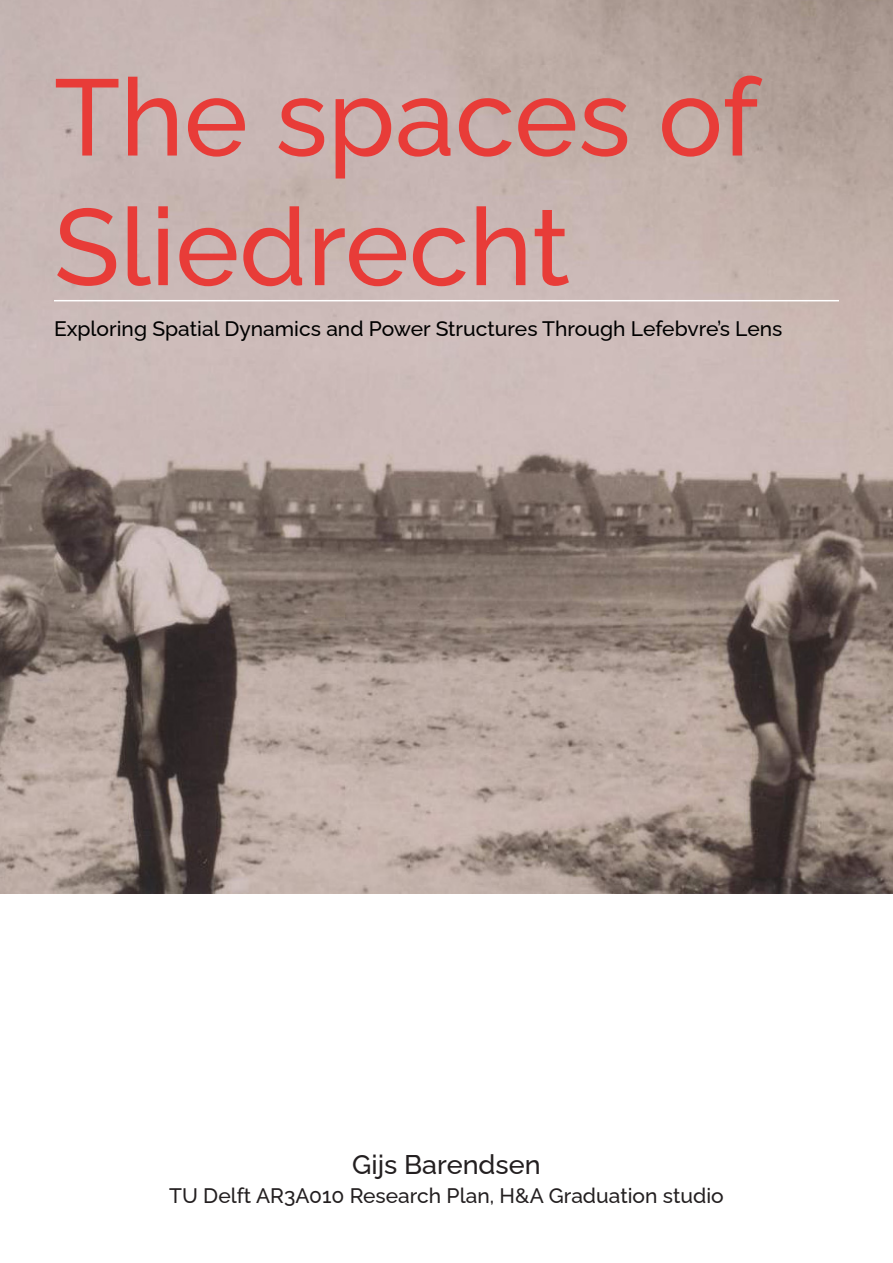
<style>
.page{position:relative;width:893px;height:1263px;background:#fff}
.page>*{position:absolute;margin:0;border:0;box-sizing:border-box;transform-origin:0 0}
.Main_title{font:500 108px/129.6px "Raleway";color:#e83c38}
.Name_and_credentials{font:500 27px "Raleway";color:#231f20}
.Sub_Sub_Heading{font:500 21px "Raleway";color:#000}
.Name_and_credentials-2{font:500 21px "Raleway";color:#231f20}
</style>
<div class="page">
<img style="left:0;top:0;width:893px;height:893px">
<hr style="left:54px;top:300px;width:785px;height:1px;background:#fff">
<p class="Main_title" style="left:54px;top:41px;width:706px">The spaces of<br>Sliedrecht</p>
<p class="Sub_Sub_Heading" style="left:54px;top:312px;width:730px">Exploring Spatial Dynamics and Power Structures Through Lefebvre’s Lens</p>
<p class="Name_and_credentials" style="left:352px;top:1142px;width:190px">Gijs Barendsen</p>
<p class="Name_and_credentials-2" style="left:169px;top:1179px;width:556px">TU Delft AR3A010 Research Plan, H&amp;A Graduation studio</p>
</div>
